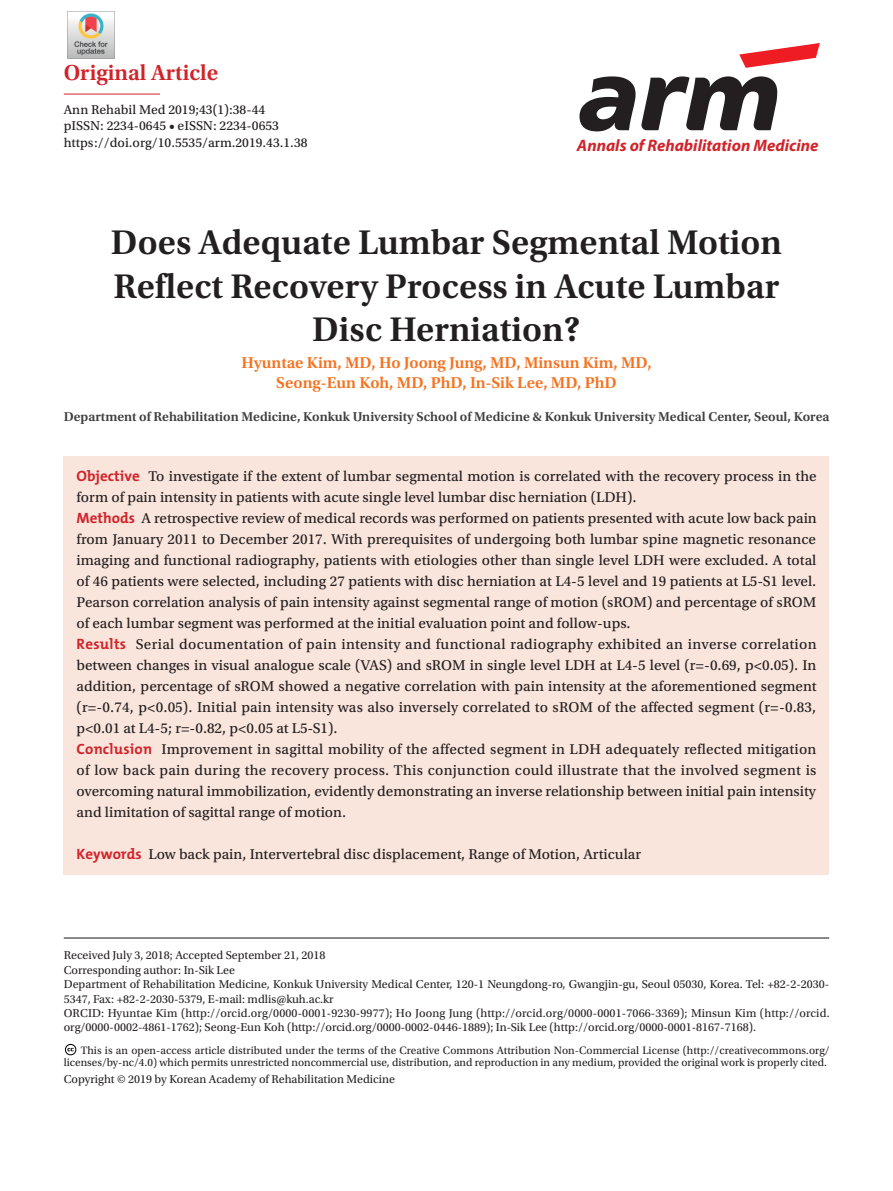
<style>
.page{position:relative;width:893px;height:1191px;background:#fff}
.page>*{position:absolute;margin:0;border:0;box-sizing:border-box;transform-origin:0 0}
.t1{font:600 36px/43.2px "Utopia Std";color:#231f20;text-align:center}
.t2{font:600 22.8px "Utopia Std";color:#d1232a}
.t3{font:italic 700 16.65px "Myriad Pro";color:#d1232a}
.t4{font:600 16.5px/19.8px "Utopia Std";color:#f47321;text-align:center}
.t5{font:15px/21px "Utopia Std Capt";color:#231f20}
.t6{font:600 13.5px "Utopia Std";color:#3e3e3f}
.t7{font:13.5px/16.2px "Utopia Std Capt";color:#231f20}
.t8{font:12px/14.4px "Utopia Std";color:#231f20}
.t9{font:11.25px/12px "Utopia Std";color:#231f20;text-align:right}
.s1{font-family:"The Mix";font-weight:700;color:#d1232a}
</style>
<div class="page">
<svg style="left:579px;top:76px;width:198px;height:55px"></svg>
<svg style="left:739px;top:43px;width:81px;height:25px"></svg>
<hr style="left:64px;top:94px;width:96px;height:1px;background:#d1232a">
<div style="left:64px;top:456px;width:765px;height:418px;background:#f9e5dc"></div>
<hr style="left:64px;top:937px;width:765px;height:1px;background:#231f20">
<svg style="left:64px;top:1043px;width:13px;height:13px"></svg>
<img style="left:68px;top:11px;width:46px;height:47px">
<h2 class="t2" style="left:64px;top:59px;width:156px">Original Article</h2>
<p class="t7" style="left:64px;top:102px;width:245px">Ann Rehabil Med 2019;43(1):38-44 pISSN: 2234-0645 • eISSN: 2234-0653 https://doi.org/10.5535/arm.2019.43.1.38</p>
<p class="t3" style="left:577px;top:135px;width:243px">Annals of Rehabilitation Medicine</p>
<h1 class="t1" style="left:111px;top:222px;width:672px">Does Adequate Lumbar Segmental Motion<br>Reflect Recovery Process in Acute Lumbar<br>Disc Herniation?</h1>
<p class="t4" style="left:241px;top:353px;width:412px">Hyuntae Kim, MD, Ho Joong Jung, MD, Minsun Kim, MD,<br>Seong-Eun Koh, MD, PhD, In-Sik Lee, MD, PhD</p>
<p class="t6" style="left:64px;top:409px;width:767px">Department of Rehabilitation Medicine, Konkuk University School of Medicine &amp; Konkuk University Medical Center, Seoul, Korea</p>
<p class="t5" style="left:77px;top:466px;width:742px"><span class="s1">Objective</span> To investigate if the extent of lumbar segmental motion is correlated with the recovery process in the form of pain intensity in patients with acute single level lumbar disc herniation (LDH).<br><span class="s1">Methods</span> A retrospective review of medical records was performed on patients presented with acute low back pain from January 2011 to December 2017. With prerequisites of undergoing both lumbar spine magnetic resonance imaging and functional radiography, patients with etiologies other than single level LDH were excluded. A total of 46 patients were selected, including 27 patients with disc herniation at L4-5 level and 19 patients at L5-S1 level.<br>Pearson correlation analysis of pain intensity against segmental range of motion (sROM) and percentage of sROM of each lumbar segment was performed at the initial evaluation point and follow-ups.<br><span class="s1">Results</span> Serial documentation of pain intensity and functional radiography exhibited an inverse correlation between changes in visual analogue scale (VAS) and sROM in single level LDH at L4-5 level (r=-0.69, p&lt;0.05). In addition, percentage of sROM showed a negative correlation with pain intensity at the aforementioned segment (r=-0.74, p&lt;0.05). Initial pain intensity was also inversely correlated to sROM of the affected segment (r=-0.83, p&lt;0.01 at L4-5; r=-0.82, p&lt;0.05 at L5-S1).<br><span class="s1">Conclusion</span> Improvement in sagittal mobility of the affected segment in LDH adequately reflected mitigation of low back pain during the recovery process. This conjunction could illustrate that the involved segment is overcoming natural immobilization, evidently demonstrating an inverse relationship between initial pain intensity and limitation of sagittal range of motion.</p>
<p class="t5" style="left:77px;top:844px;width:566px"><span class="s1">Keywords</span> Low back pain, Intervertebral disc displacement, Range of Motion, Articular</p>
<p class="t8" style="left:64px;top:948px;width:767px">Received July 3, 2018; Accepted September 21, 2018<br>Corresponding author: In-Sik Lee<br>Department of Rehabilitation Medicine, Konkuk University Medical Center, 120-1 Neungdong-ro, Gwangjin-gu, Seoul 05030, Korea. Tel: +82-2-2030- 5347, Fax: +82-2-2030-5379, E-mail: mdlis@kuh.ac.kr<br>ORCID: Hyuntae Kim (http://orcid.org/0000-0001-9230-9977); Ho Joong Jung (http://orcid.org/0000-0001-7066-3369); Minsun Kim (http://orcid. org/0000-0002-4861-1762); Seong-Eun Koh (http://orcid.org/0000-0002-0446-1889); In-Sik Lee (http://orcid.org/0000-0001-8167-7168).</p>
<p class="t9" style="left:64px;top:1044px;width:767px">This is an open-access article distributed under the terms of the Creative Commons Attribution Non-Commercial License (http://creativecommons.org/ licenses/by-nc/4.0) which permits unrestricted noncommercial use, distribution, and reproduction in any medium, provided the original work is properly cited.</p>
<p class="t8" style="left:64px;top:1071px;width:333px">Copyright © 2019 by Korean Academy of Rehabilitation Medicine</p>
</div>
